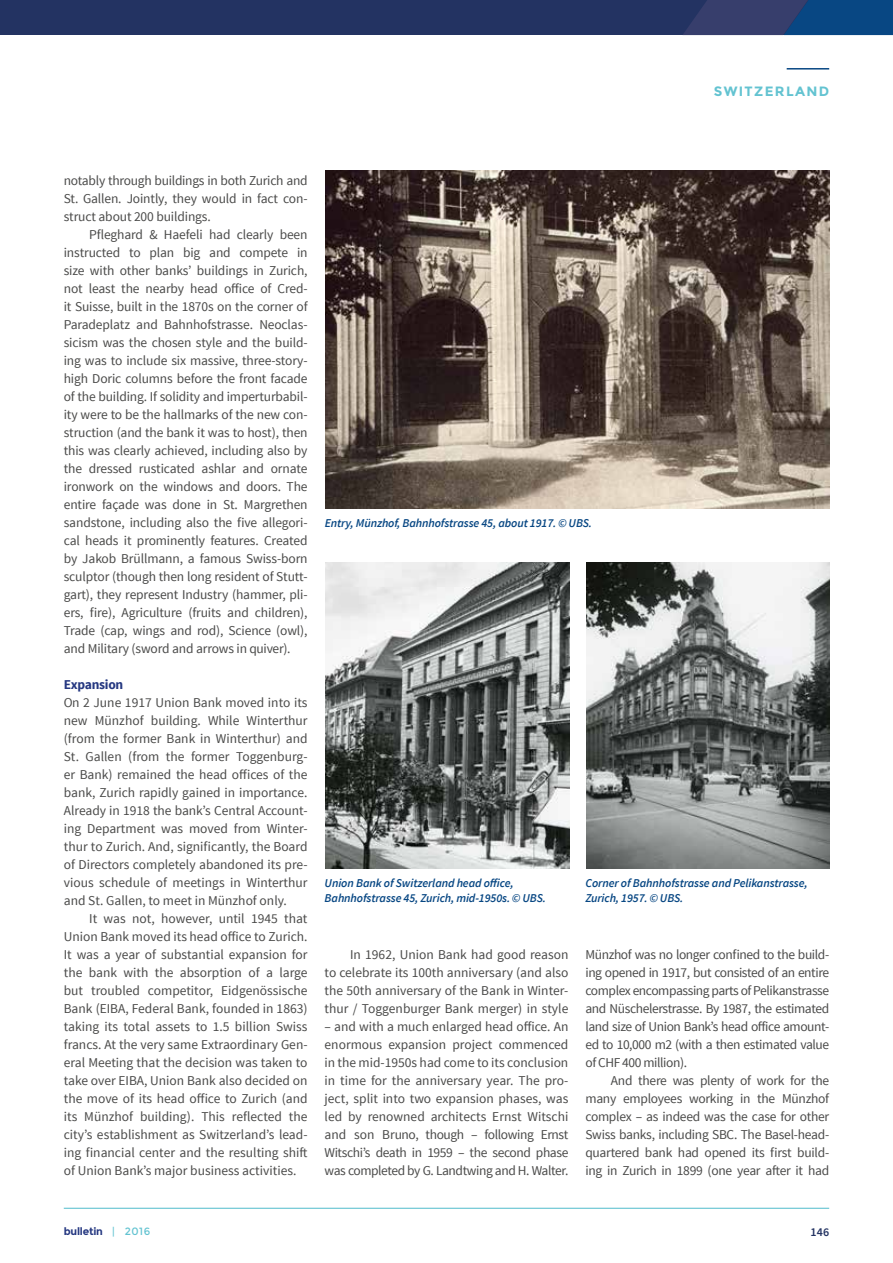
<style>
.page{position:relative;width:893px;height:1263px;background:#fff}
.page>*{position:absolute;margin:0;border:0;box-sizing:border-box;transform-origin:0 0}
.t1{font:13.5px/18px "Source Sans Pro";letter-spacing:-.01em;color:#4a4a49;text-align:justify}
.t2{font:700 13.5px "Montserrat";letter-spacing:.1em;color:#63c3d1}
.t3{font:700 13.5px "Source Sans Pro";letter-spacing:-.02em;color:#253881}
.t4{font:italic 600 12px/15px "Source Sans Pro";letter-spacing:-.01em;color:#084783}
.t5{font:600 12px "Source Sans Pro";color:#233362}
.t6{font:700 10.5px "Montserrat";letter-spacing:-.02em;color:#253881}
.s1{font-weight:400;color:#63c3d1}
</style>
<div class="page">
<hr style="left:64px;top:1208px;width:765px;height:1px;background:#63c3d1">
<div style="left:0;top:0;width:893px;height:35px;background:#233362"></div>
<svg style="left:683px;top:0;width:210px;height:35px"></svg>
<hr style="left:787px;top:68px;width:42px;height:2px;background:#084783">
<img style="left:326px;top:170px;width:503px;height:339px">
<img style="left:326px;top:563px;width:244px;height:306px">
<img style="left:587px;top:563px;width:243px;height:306px">
<p class="t2" style="left:714px;top:83px;width:117px">SWITZERLAND</p>
<p class="t1" style="left:64px;top:172px;width:245px">notably through buildings in both Zurich and St. Gallen. Jointly, they would in fact con&shy;struct about 200 buildings.</p>
<p class="t1" style="left:64px;top:226px;width:245px;text-indent:26px">Pfleghard &amp; Haefeli had clearly been instructed to plan big and compete in size with other banks’ buildings in Zurich, not least the nearby head office of Cred&shy;it Suisse, built in the 1870s on the corner of Paradeplatz and Bahnhofstrasse. Neoclas&shy;sicism was the chosen style and the build&shy;ing was to include six massive, three-story&shy;high Doric columns before the front facade of the building. If solidity and imperturbabil&shy;ity were to be the hallmarks of the new con&shy;struction (and the bank it was to host), then this was clearly achieved, including also by the dressed rusticated ashlar and ornate ironwork on the windows and doors. The entire façade was done in St. Margrethen sandstone, including also the five allegori&shy;cal heads it prominently features. Created by Jakob Brüllmann, a famous Swiss-born sculptor (though then long resident of Stutt&shy;gart), they represent Industry (hammer, pli&shy;ers, fire), Agriculture (fruits and children), Trade (cap, wings and rod), Science (owl), and Military (sword and arrows in quiver).</p>
<p class="t3" style="left:64px;top:676px;width:61px">Expansion</p>
<p class="t1" style="left:64px;top:693px;width:245px">On 2 June 1917 Union Bank moved into its new Münzhof building. While Winterthur (from the former Bank in Winterthur) and St. Gallen (from the former Toggenburg&shy;er Bank) remained the head offices of the bank, Zurich rapidly gained in importance.<br>Already in 1918 the bank’s Central Account&shy;ing Department was moved from Winter&shy;thur to Zurich. And, significantly, the Board of Directors completely abandoned its pre&shy;vious schedule of meetings in Winterthur and St. Gallen, to meet in Münzhof only.</p>
<p class="t1" style="left:64px;top:909px;width:245px;text-indent:26px">It was not, however, until 1945 that Union Bank moved its head office to Zurich.<br>It was a year of substantial expansion for the bank with the absorption of a large but troubled competitor, Eidgenössische Bank (EIBA, Federal Bank, founded in 1863) taking its total assets to 1.5 billion Swiss francs. At the very same Extraordinary Gen&shy;eral Meeting that the decision was taken to take over EIBA, Union Bank also decided on the move of its head office to Zurich (and its Münzhof building). This reflected the city’s establishment as Switzerland’s lead&shy;ing financial center and the resulting shift of Union Bank’s major business activities.</p>
<p class="t4" style="left:325px;top:515px;width:269px">Entry, Münzhof, Bahnhofstrasse 45, about 1917. © UBS.</p>
<p class="t4" style="left:325px;top:875px;width:223px">Union Bank of Switzerland head office,<br>Bahnhofstrasse 45, Zurich, mid-1950s. © UBS.</p>
<p class="t4" style="left:585px;top:875px;width:224px">Corner of Bahnhofstrasse and Pelikanstrasse,<br>Zurich, 1957. © UBS.</p>
<p class="t1" style="left:325px;top:945px;width:245px;text-indent:26px">In 1962, Union Bank had good reason to celebrate its 100th anniversary (and also the 50th anniversary of the Bank in Winter&shy;thur / Toggenburger Bank merger) in style</p>
<p class="t1" style="left:325px;top:1017px;width:245px">– and with a much enlarged head office. An enormous expansion project commenced in the mid-1950s had come to its conclusion in time for the anniversary year. The pro&shy;ject, split into two expansion phases, was led by renowned architects Ernst Witschi and son Bruno, though – following Ernst Witschi’s death in 1959 – the second phase was completed by G. Landtwing and H. Walter.</p>
<p class="t1" style="left:585px;top:945px;width:245px">Münzhof was no longer confined to the build&shy;ing opened in 1917, but consisted of an entire complex encompassing parts of Pelikanstrasse and Nüschelerstrasse. By 1987, the estimated land size of Union Bank’s head office amount&shy;ed to 10,000 m2 (with a then estimated value of CHF 400 million).</p>
<p class="t1" style="left:585px;top:1071px;width:245px;text-indent:26px">And there was plenty of work for the many employees working in the Münzhof complex – as indeed was the case for other Swiss banks, including SBC. The Basel-head&shy;quartered bank had opened its first build&shy;ing in Zurich in 1899 (one year after it had</p>
<p class="t6" style="left:64px;top:1225px;width:88px">bulletin <span class="s1">| 2016</span></p>
<p class="t5" style="left:810px;top:1224px;width:20px">146</p>
</div>
